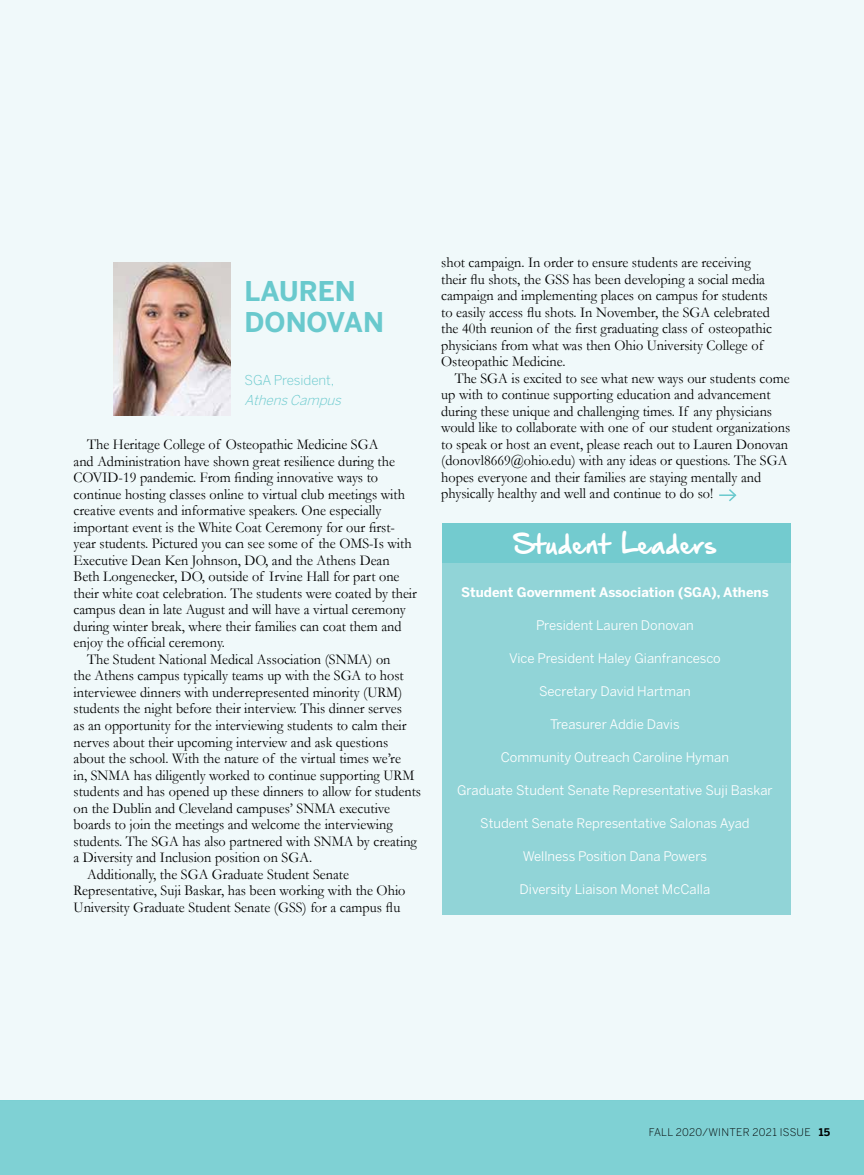
<style>
.page{position:relative;width:864px;height:1175px;background:#fff}
.page>*{position:absolute;margin:0;border:0;box-sizing:border-box;transform-origin:0 0}
.t1{font:700 27px/31.5px "Benton Sans";color:#69c9cd}
.t2{font:22.95px "Hand Of Sean Demo";color:#fff}
.t3{font:15px/16.5px "Garamond";color:#000;scale:.95 1}
.t4{font:300 13.5px "Benton Sans";letter-spacing:-.01em;color:#69c9cd}
.t5{font:italic 300 13.5px "Benton Sans";color:#69c9cd}
.t6{font:13.2px "Benton Sans";color:#fff}
.t7{font:700 13.2px "Benton Sans";color:#fff}
.t8{font:300 10.5px "Benton Sans";letter-spacing:.03em;color:#000}
.s1{font-weight:700}
</style>
<div class="page">
<div style="left:0;top:1100px;width:864px;height:74px;background:#7fd1d4"></div>
<div style="left:0;top:0;width:864px;height:1100px;background:#f0f9fa"></div>
<svg style="left:719px;top:489px;width:18px;height:13px"></svg>
<img style="left:113px;top:262px;width:118px;height:153px">
<div style="left:442px;top:523px;width:348px;height:392px;background:#91d4d7"></div>
<div style="left:442px;top:523px;width:348px;height:40px;background:#73cbcf"></div>
<h1 class="t1" style="left:245px;top:275px;width:141px">LAUREN<br>DONOVAN</h1>
<p class="t4" style="left:245px;top:372px;width:91px">SGA President,</p>
<p class="t5" style="left:245px;top:392px;width:102px">AthensCampus</p>
<p class="t3" style="left:87px;top:436px;width:308px">The Heritage College of Osteopathic Medicine SGA</p>
<p class="t3" style="left:74px;top:452px;width:340px">and Administration have shown great resilience during the</p>
<p class="t3" style="left:74px;top:469px;width:322px">COVID-19 pandemic. From finding innovative ways to</p>
<p class="t3" style="left:74px;top:485px;width:350px">continue hosting classes online to virtual club meetings with</p>
<p class="t3" style="left:74px;top:502px;width:325px">creative events and informative speakers. One especially</p>
<p class="t3" style="left:74px;top:518px;width:340px">important event is the White Coat Ceremony for our first-</p>
<p class="t3" style="left:74px;top:535px;width:357px">year students. Pictured you can see some of the OMS-Is with</p>
<p class="t3" style="left:74px;top:551px;width:334px">Executive Dean Ken Johnson, DO, and the Athens Dean</p>
<p class="t3" style="left:74px;top:568px;width:345px">Beth Longenecker, DO, outside of Irvine Hall for part one</p>
<p class="t3" style="left:74px;top:584px;width:363px">their white coat celebration. The students were coated by their</p>
<p class="t3" style="left:74px;top:601px;width:351px">campus dean in late August and will have a virtual ceremony</p>
<p class="t3" style="left:74px;top:617px;width:347px">during winter break, where their families can coat them and</p>
<p class="t3" style="left:74px;top:634px;width:161px">enjoy the official ceremony.</p>
<p class="t3" style="left:87px;top:650px;width:321px">The Student National Medical Association (SNMA) on</p>
<p class="t3" style="left:74px;top:667px;width:349px">the Athens campus typically teams up with the SGA to host</p>
<p class="t3" style="left:74px;top:683px;width:348px">interviewee dinners with underrepresented minority (URM)</p>
<p class="t3" style="left:74px;top:700px;width:347px">students the night before their interview. This dinner serves</p>
<p class="t3" style="left:74px;top:716px;width:352px">as an opportunity for the interviewing students to calm their</p>
<p class="t3" style="left:74px;top:733px;width:333px">nerves about their upcoming interview and ask questions</p>
<p class="t3" style="left:74px;top:749px;width:346px">about the school. With the nature of the virtual times we’re</p>
<p class="t3" style="left:74px;top:766px;width:360px">in, SNMA has diligently worked to continue supporting URM</p>
<p class="t3" style="left:74px;top:782px;width:367px">students and has opened up these dinners to allow for students</p>
<p class="t3" style="left:74px;top:799px;width:335px">on the Dublin and Cleveland campuses’ SNMA executive</p>
<p class="t3" style="left:74px;top:815px;width:338px">boards to join the meetings and welcome the interviewing</p>
<p class="t3" style="left:74px;top:832px;width:363px">students. The SGA has also partnered with SNMA by creating</p>
<p class="t3" style="left:74px;top:848px;width:253px">a Diversity and Inclusion position on SGA.</p>
<p class="t3" style="left:87px;top:865px;width:277px">Additionally, the SGA Graduate Student Senate</p>
<p class="t3" style="left:74px;top:881px;width:351px">Representative, Suji Baskar, has been working with the Ohio</p>
<p class="t3" style="left:74px;top:898px;width:345px">University Graduate Student Senate (GSS) for a campus flu</p>
<p class="t3" style="left:441px;top:254px;width:350px">shot campaign. In order to ensure students are receiving their flu shots, the GSS has been developing a social media campaign and implementing places on campus for students to easily access flu shots. In November, the SGA celebrated the 40th reunion of the first graduating class of osteopathic physicians from what was then Ohio University College of Osteopathic Medicine.</p>
<p class="t3" style="left:441px;top:369px;width:369px;text-indent:13px">The SGA is excited to see what new ways our students come up with to continue supporting education and advancement during these unique and challenging times. If any physicians would like to collaborate with one of our student organizations to speak or host an event, please reach out to Lauren Donovan (donovl8669@ohio.edu) with any ideas or questions. The SGA hopes everyone and their families are staying mentally and physically healthy and well and continue to do so!</p>
<h2 class="t2" style="left:514px;top:533px;width:205px">Student Leaders</h2>
<p class="t7" style="left:461px;top:584px;width:309px">Student Government Association (SGA), Athens</p>
<p class="t6" style="left:536px;top:617px;width:159px">President Lauren Donovan</p>
<p class="t6" style="left:509px;top:650px;width:213px">Vice President Haley Gianfrancesco</p>
<p class="t6" style="left:539px;top:683px;width:153px">Secretary David Hartman</p>
<p class="t6" style="left:550px;top:716px;width:131px">Treasurer Addie Davis</p>
<p class="t6" style="left:501px;top:749px;width:230px">Community Outreach Caroline Hyman</p>
<p class="t6" style="left:457px;top:782px;width:317px">Graduate Student Senate Representative Suji Baskar</p>
<p class="t6" style="left:480px;top:815px;width:271px">Student Senate Representative Salonas Ayad</p>
<p class="t6" style="left:523px;top:848px;width:186px">Wellness Position Dana Powers</p>
<p class="t6" style="left:520px;top:881px;width:192px">Diversity Liaison Monet McCalla</p>
<p class="t8" style="left:649px;top:1126px;width:183px">FALL 2020/WINTER 2021 ISSUE <span class="s1">15</span></p>
</div>
